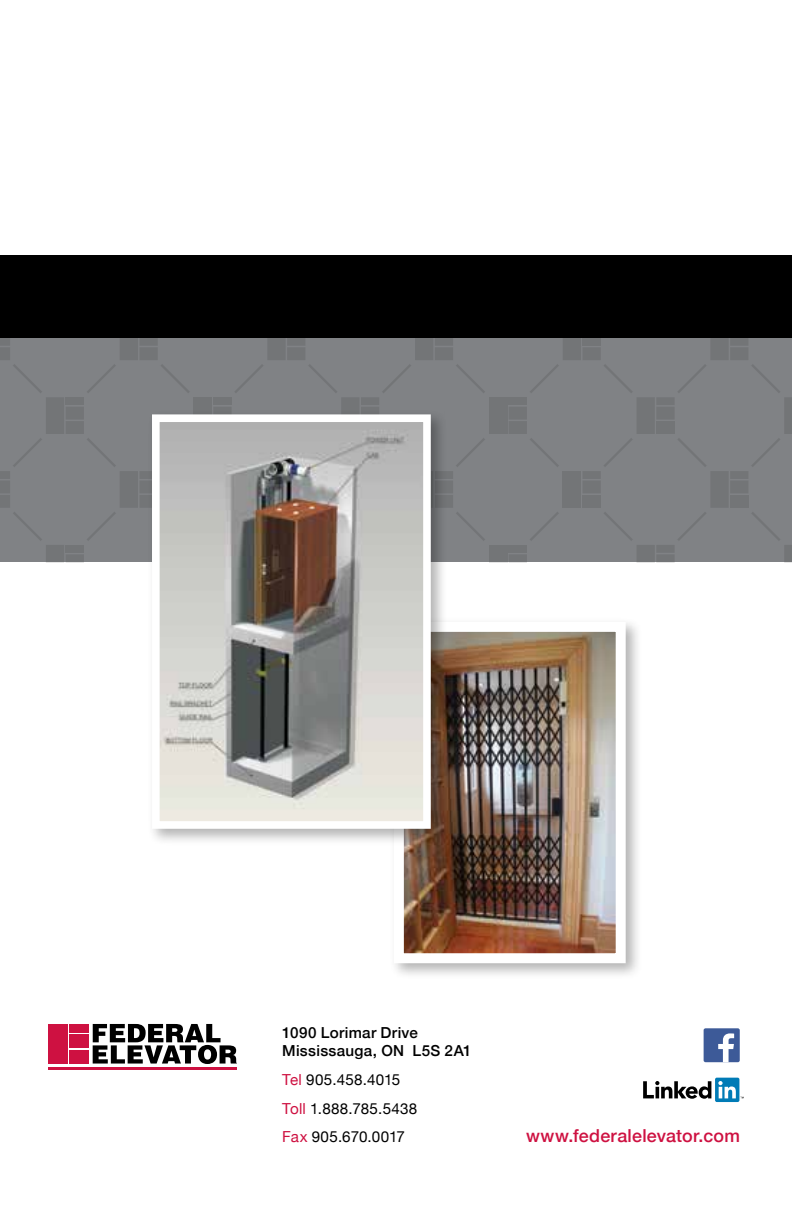
<style>
.page{position:relative;width:792px;height:1224px;background:#fff}
.page>*{position:absolute;margin:0;border:0;box-sizing:border-box;transform-origin:0 0}
.t1{font:500 17.8px "Helvetica Neue";letter-spacing:.015em;color:#ce1141}
.t2{font:15.2px/28.6px "Helvetica Neue";letter-spacing:.015em;color:#000}
.t3{font:500 15.2px/17.8px "Helvetica Neue";letter-spacing:.02em;color:#000}
.s1{color:#ce1141}
</style>
<div class="page">
<div style="left:0;top:338px;width:792px;height:224px;background:#808285"></div>
<svg style="left:0;top:338px;width:15px;height:28px"></svg>
<div style="left:0;top:347px;width:10px;height:13px;background:#737577"></div>
<div style="left:0;top:338px;width:10px;height:8px;background:#737577"></div>
<svg style="left:114px;top:338px;width:48px;height:28px"></svg>
<div style="left:139px;top:347px;width:19px;height:13px;background:#737577"></div>
<div style="left:139px;top:338px;width:19px;height:8px;background:#737577"></div>
<div style="left:120px;top:338px;width:18px;height:22px;background:#737577"></div>
<div style="left:42px;top:394px;width:44px;height:44px;background:#808285"></div>
<div style="left:66px;top:397px;width:18px;height:8px;background:#737577"></div>
<div style="left:66px;top:421px;width:18px;height:13px;background:#737577"></div>
<div style="left:66px;top:407px;width:18px;height:13px;background:#737577"></div>
<div style="left:46px;top:397px;width:18px;height:37px;background:#737577"></div>
<svg style="left:0;top:465px;width:15px;height:48px"></svg>
<div style="left:0;top:471px;width:10px;height:8px;background:#737577"></div>
<div style="left:0;top:495px;width:10px;height:13px;background:#737577"></div>
<div style="left:0;top:480px;width:10px;height:13px;background:#737577"></div>
<svg style="left:262px;top:338px;width:48px;height:28px"></svg>
<div style="left:287px;top:347px;width:18px;height:13px;background:#737577"></div>
<div style="left:287px;top:338px;width:18px;height:8px;background:#737577"></div>
<div style="left:267px;top:338px;width:19px;height:22px;background:#737577"></div>
<div style="left:190px;top:394px;width:44px;height:44px;background:linear-gradient(to right,#818386,#7d7f82)"></div>
<div style="left:213px;top:397px;width:19px;height:8px;background:#737577"></div>
<div style="left:213px;top:407px;width:19px;height:13px;background:#737577"></div>
<div style="left:194px;top:397px;width:18px;height:37px;background:#737577"></div>
<div style="left:116px;top:467px;width:44px;height:45px;background:#808285"></div>
<div style="left:139px;top:471px;width:19px;height:8px;background:#737577"></div>
<div style="left:139px;top:495px;width:19px;height:13px;background:#737577"></div>
<div style="left:139px;top:480px;width:19px;height:13px;background:#737577"></div>
<div style="left:120px;top:471px;width:18px;height:37px;background:#737577"></div>
<svg style="left:40px;top:539px;width:48px;height:23px"></svg>
<div style="left:66px;top:545px;width:18px;height:8px;background:#737577"></div>
<div style="left:66px;top:554px;width:18px;height:8px;background:#737577"></div>
<div style="left:46px;top:545px;width:18px;height:17px;background:#737577"></div>
<svg style="left:410px;top:338px;width:48px;height:28px"></svg>
<div style="left:435px;top:347px;width:18px;height:13px;background:#737577"></div>
<div style="left:435px;top:338px;width:18px;height:8px;background:#737577"></div>
<div style="left:415px;top:338px;width:18px;height:22px;background:#737577"></div>
<div style="left:338px;top:394px;width:44px;height:44px;background:#808285"></div>
<div style="left:361px;top:397px;width:18px;height:8px;background:#737577"></div>
<div style="left:361px;top:407px;width:18px;height:13px;background:#737577"></div>
<div style="left:341px;top:397px;width:19px;height:37px;background:#737577"></div>
<svg style="left:557px;top:338px;width:48px;height:28px"></svg>
<div style="left:582px;top:347px;width:19px;height:13px;background:#737577"></div>
<div style="left:582px;top:338px;width:19px;height:8px;background:#737577"></div>
<div style="left:563px;top:338px;width:18px;height:22px;background:#737577"></div>
<svg style="left:488px;top:397px;width:38px;height:38px"></svg>
<div style="left:509px;top:397px;width:18px;height:8px;background:#737577"></div>
<div style="left:509px;top:421px;width:18px;height:13px;background:#737577"></div>
<div style="left:509px;top:407px;width:18px;height:13px;background:#737577"></div>
<div style="left:489px;top:397px;width:18px;height:37px;background:#737577"></div>
<div style="left:412px;top:467px;width:44px;height:45px;background:#808285"></div>
<div style="left:435px;top:471px;width:18px;height:8px;background:#737577"></div>
<div style="left:435px;top:495px;width:18px;height:13px;background:#737577"></div>
<div style="left:435px;top:480px;width:18px;height:13px;background:#737577"></div>
<svg style="left:705px;top:338px;width:48px;height:28px"></svg>
<div style="left:730px;top:347px;width:18px;height:13px;background:#737577"></div>
<div style="left:730px;top:338px;width:18px;height:8px;background:#737577"></div>
<div style="left:710px;top:338px;width:19px;height:22px;background:#737577"></div>
<div style="left:633px;top:394px;width:44px;height:44px;background:#808285"></div>
<div style="left:656px;top:397px;width:19px;height:8px;background:#737577"></div>
<div style="left:656px;top:421px;width:19px;height:13px;background:#737577"></div>
<div style="left:656px;top:407px;width:19px;height:13px;background:#737577"></div>
<div style="left:637px;top:397px;width:18px;height:37px;background:#737577"></div>
<svg style="left:562px;top:470px;width:38px;height:38px"></svg>
<div style="left:582px;top:471px;width:19px;height:8px;background:#737577"></div>
<div style="left:582px;top:495px;width:19px;height:13px;background:#737577"></div>
<div style="left:582px;top:480px;width:19px;height:13px;background:#737577"></div>
<div style="left:563px;top:471px;width:18px;height:37px;background:#737577"></div>
<svg style="left:483px;top:539px;width:48px;height:23px"></svg>
<div style="left:509px;top:545px;width:18px;height:8px;background:#737577"></div>
<div style="left:509px;top:554px;width:18px;height:8px;background:#737577"></div>
<div style="left:489px;top:545px;width:18px;height:17px;background:#737577"></div>
<svg style="left:779px;top:392px;width:13px;height:48px"></svg>
<div style="left:784px;top:397px;width:8px;height:37px;background:#737577"></div>
<div style="left:707px;top:467px;width:44px;height:45px;background:#808285"></div>
<div style="left:730px;top:471px;width:18px;height:8px;background:#737577"></div>
<div style="left:730px;top:495px;width:18px;height:13px;background:#737577"></div>
<div style="left:730px;top:480px;width:18px;height:13px;background:#737577"></div>
<div style="left:710px;top:471px;width:19px;height:37px;background:#737577"></div>
<svg style="left:631px;top:539px;width:48px;height:23px"></svg>
<div style="left:656px;top:545px;width:19px;height:8px;background:#737577"></div>
<div style="left:656px;top:554px;width:19px;height:8px;background:#737577"></div>
<div style="left:637px;top:545px;width:18px;height:17px;background:#737577"></div>
<svg style="left:779px;top:539px;width:13px;height:23px"></svg>
<div style="left:784px;top:545px;width:8px;height:17px;background:#737577"></div>
<div style="left:0;top:255px;width:792px;height:83px;background:#000"></div>
<div style="left:389px;top:617px;width:253px;height:363px;background:#000;opacity:.3"></div>
<img style="left:405px;top:633px;width:210px;height:319px">
<div style="left:394px;top:622px;width:232px;height:341px;border:10px solid #fff"></div>
<div style="left:147px;top:409px;width:301px;height:437px;background:#000;opacity:.3"></div>
<img style="left:161px;top:423px;width:261px;height:397px">
<div style="left:152px;top:414px;width:279px;height:415px;border:8px solid #fff"></div>
<hr style="left:48px;top:1067px;width:189px;height:2px;background:#ce1141">
<svg style="left:93px;top:1024px;width:144px;height:40px"></svg>
<div style="left:69px;top:1024px;width:20px;height:8px;background:#ce1141"></div>
<div style="left:69px;top:1050px;width:20px;height:14px;background:#ce1141"></div>
<div style="left:69px;top:1034px;width:20px;height:14px;background:#ce1141"></div>
<div style="left:48px;top:1024px;width:20px;height:40px;background:#ce1141"></div>
<div style="left:704px;top:1028px;width:36px;height:34px;background:#3d5a98;border-radius:2px"></div>
<svg style="left:718px;top:1033px;width:16px;height:29px"></svg>
<svg style="left:643px;top:1081px;width:68px;height:18px"></svg>
<div style="left:715px;top:1078px;width:24px;height:24px;background:#007bb6;border-radius:2px"></div>
<svg style="left:718px;top:1081px;width:26px;height:17px"></svg>
<p class="t3" style="left:282px;top:1023px;width:191px">1090 Lorimar Drive<br>Mississauga, ON L5S 2A1</p>
<p class="t2" style="left:282px;top:1066px;width:137px"><span class="s1">Tel</span> 905.458.4015<br><span class="s1">Toll</span> 1.888.785.5438<br><span class="s1">Fax</span> 905.670.0017</p>
<p class="t1" style="left:526px;top:1122px;width:216px">www.federalelevator.com</p>
</div>
